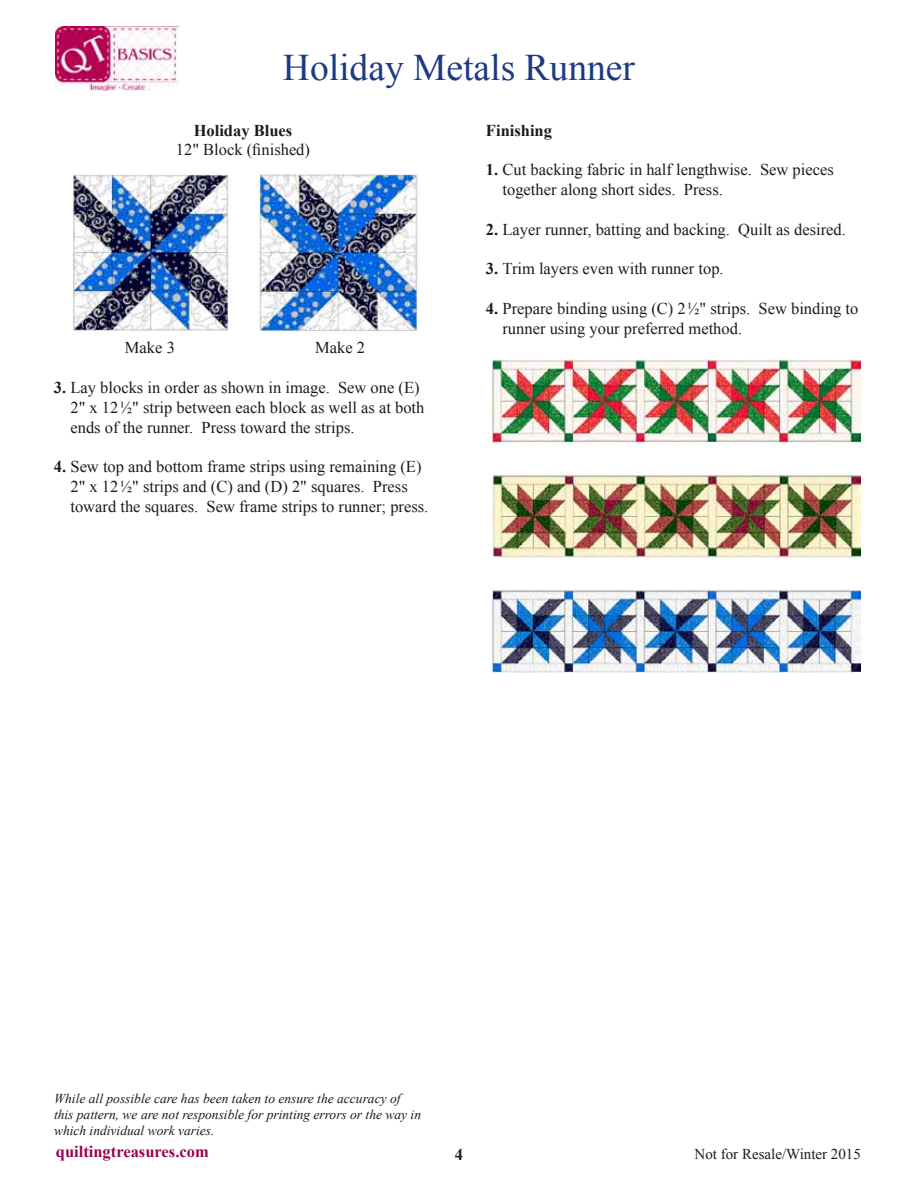
<style>
.page{position:relative;width:918px;height:1188px;background:#fff}
.page>*{position:absolute;margin:0;border:0;box-sizing:border-box;transform-origin:0 0}
.t1{font:37.5px "Times New Roman";color:#1d3983}
.t2{font:16.5px/19.8px "Times New Roman";color:#1c1b1a}
.t3{font:700 16.5px "Times New Roman";color:#1c1b1a}
.t4{font:700 16.5px "Times New Roman";color:#9a0052}
.t5{font:15px "Times New Roman";color:#1c1b1a}
.t6{font:italic 13.5px/16.2px "Times New Roman";color:#1c1b1a}
.s1{font-weight:700}
</style>
<div class="page">
<img style="left:55px;top:27px;width:123px;height:64px">
<img style="left:72px;top:173px;width:157px;height:157px">
<img style="left:259px;top:173px;width:159px;height:159px">
<img style="left:492px;top:359px;width:368px;height:84px">
<img style="left:492px;top:474px;width:368px;height:84px">
<img style="left:492px;top:589px;width:368px;height:84px">
<h1 class="t1" style="left:283px;top:42px;width:354px">Holiday Metals Runner</h1>
<p class="t3" style="left:194px;top:119px;width:100px">Holiday Blues</p>
<p class="t2" style="left:176px;top:140px;width:136px">12" Block (finished)</p>
<p class="t3" style="left:486px;top:119px;width:68px">Finishing</p>
<p class="t2" style="left:502px;top:160px;width:333px;text-indent:-16px"><span class="s1">1.</span> Cut backing fabric in half lengthwise. Sew pieces together along short sides. Press.</p>
<p class="t2" style="left:486px;top:219px;width:361px"><span class="s1">2.</span> Layer runner, batting and backing. Quilt as desired.</p>
<p class="t2" style="left:486px;top:259px;width:239px"><span class="s1">3.</span> Trim layers even with runner top.</p>
<p class="t2" style="left:502px;top:298px;width:357px;text-indent:-16px"><span class="s1">4.</span> Prepare binding using (C) 2 ½" strips. Sew binding to runner using your preferred method.</p>
<p class="t2" style="left:125px;top:338px;width:51px">Make 3</p>
<p class="t2" style="left:315px;top:338px;width:51px">Make 2</p>
<p class="t2" style="left:70px;top:377px;width:355px;text-indent:-16px"><span class="s1">3.</span> Lay blocks in order as shown in image. Sew one (E)<br>2" x 12 ½" strip between each block as well as at both ends of the runner. Press toward the strips.</p>
<p class="t2" style="left:70px;top:457px;width:359px;text-indent:-16px"><span class="s1">4.</span> Sew top and bottom frame strips using remaining (E)<br>2" x 12 ½" strips and (C) and (D) 2" squares. Press toward the squares. Sew frame strips to runner; press.</p>
<p class="t6" style="left:54px;top:1090px;width:369px">While all possible care has been taken to ensure the accuracy of this pattern, we are not responsible for printing errors or the way in which individual work varies.</p>
<p class="t4" style="left:56px;top:1140px;width:154px">quiltingtreasures.com</p>
<p class="t3" style="left:455px;top:1143px;width:10px">4</p>
<p class="t5" style="left:695px;top:1144px;width:168px">Not for Resale/Winter 2015</p>
</div>
